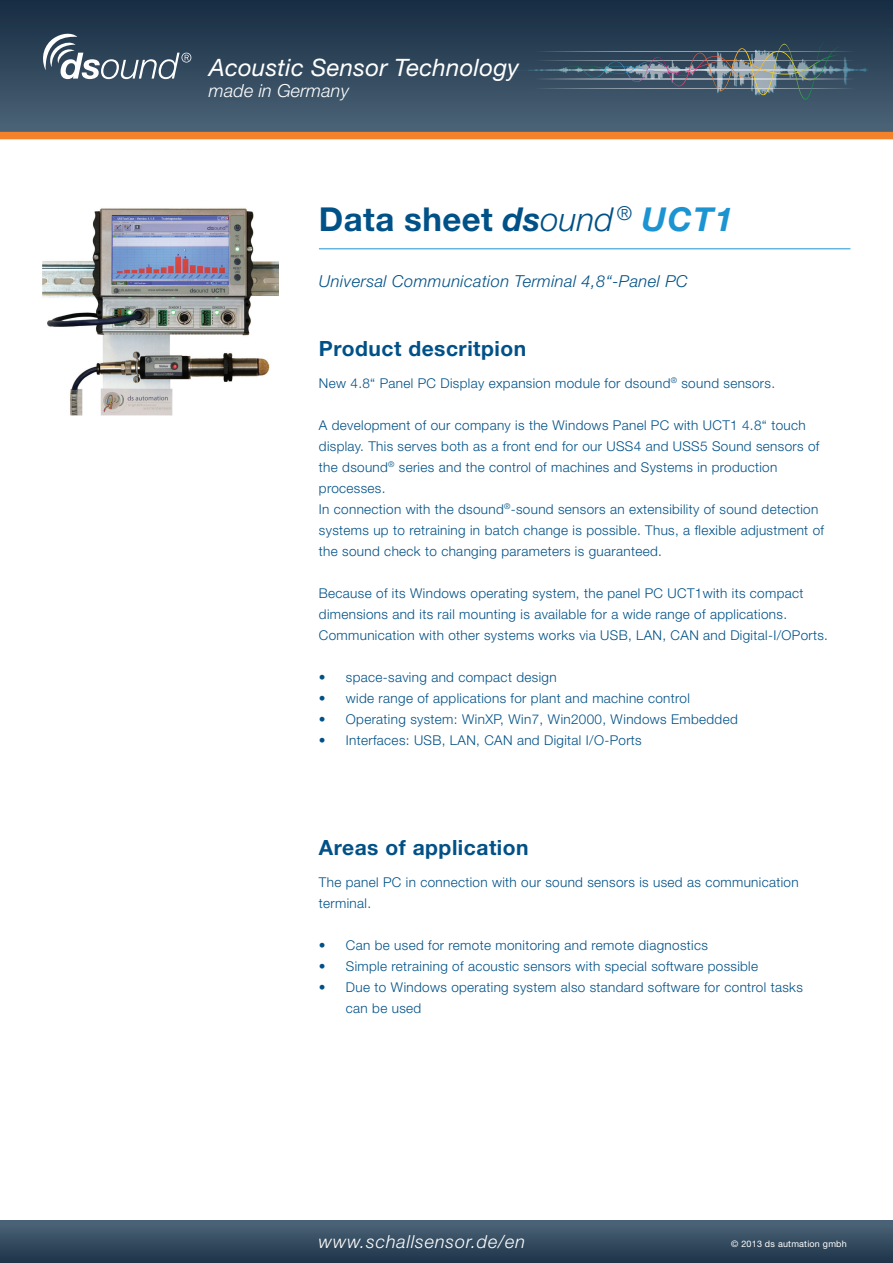
<style>
.page{position:relative;width:893px;height:1263px;background:#fff}
.page>*{position:absolute;margin:0;border:0;box-sizing:border-box;transform-origin:0 0}
.t1{font:700 33px "Helvetica Neue LT Std";letter-spacing:.015em;color:#005187}
.t2{font:italic 24px "Helvetica Neue LT Std";letter-spacing:.01em;color:#fff}
.t3{font:700 21px "Helvetica Neue LT Std";letter-spacing:.025em;color:#005187}
.t4{font:italic 300 18px "Helvetica Neue LT Std";letter-spacing:.05em;color:#fff}
.t5{font:italic 300 18px "Helvetica Neue LT Std";letter-spacing:.01em;color:#fff}
.t6{font:italic 300 16.5px "Helvetica Neue LT Std";letter-spacing:.025em;color:#005187}
.t7{font:300 13.5px/21px "Helvetica Neue LT Std";letter-spacing:.025em;color:#005187}
.t8{font:9px "Helvetica Neue LT Std";letter-spacing:.025em;color:#fff}
.s1{font-style:italic}
.s2{font-weight:300;font-style:italic}
.s3{font-style:italic;color:#1c94d2}
</style>
<div class="page">
<div style="left:0;top:0;width:893px;height:136px;background:linear-gradient(to bottom,#162b41,#4d6578)"></div>
<img style="left:509px;top:49px;width:359px;height:46px">
<svg style="left:531px;top:39px;width:310px;height:61px"></svg>
<div style="left:0;top:132px;width:893px;height:7px;background:#f4822b"></div>
<div style="left:0;top:1220px;width:893px;height:43px;background:linear-gradient(to bottom,#4e667a,#1d3349)"></div>
<svg style="left:43px;top:33px;width:148px;height:46px"></svg>
<img style="left:43px;top:208px;width:235px;height:208px">
<hr style="left:319px;top:248px;width:531px;height:1px;background:#1c94d2">
<h2 class="t2" style="left:209px;top:53px;width:312px">Acoustic Sensor Technology</h2>
<h3 class="t5" style="left:209px;top:80px;width:142px">made in Germany</h3>
<h1 class="t1" style="left:319px;top:199px;width:416px">Data sheet <span class="s1">ds</span><span class="s2">ound</span> <sup>®</sup> <span class="s3">UCT1</span></h1>
<p class="t6" style="left:319px;top:271px;width:370px">Universal Communication Terminal 4,8“-Panel PC</p>
<h3 class="t3" style="left:319px;top:336px;width:209px">Product descritpion</h3>
<p class="t7" style="left:319px;top:372px;width:458px">New 4.8“ Panel PC Display expansion module for dsound<sup>®</sup> sound sensors.</p>
<p class="t7" style="left:319px;top:414px;width:507px">A development of our company is the Windows Panel PC with UCT1 4.8“ touch display. This serves both as a front end for our USS4 and USS5 Sound sensors of the dsound<sup>®</sup> series and the control of machines and Systems in production processes.<br>In connection with the dsound<sup>®</sup>-sound sensors an extensibility of sound detection systems up to retraining in batch change is possible. Thus, a flexible adjustment of the sound check to changing parameters is guaranteed.</p>
<p class="t7" style="left:319px;top:582px;width:511px">Because of its Windows operating system, the panel PC UCT1with its compact dimensions and its rail mounting is available for a wide range of applications.<br>Communication with other systems works via USB, LAN, CAN and Digital-I/OPorts.</p>
<p class="t7" style="left:319px;top:666px;width:239px">• space-saving and compact design</p>
<p class="t7" style="left:319px;top:687px;width:372px">• wide range of applications for plant and machine control</p>
<p class="t7" style="left:319px;top:708px;width:420px">• Operating system: WinXP, Win7, Win2000, Windows Embedded</p>
<p class="t7" style="left:319px;top:729px;width:324px">• Interfaces: USB, LAN, CAN and Digital I/O-Ports</p>
<h3 class="t3" style="left:319px;top:834px;width:211px">Areas of application</h3>
<p class="t7" style="left:319px;top:871px;width:481px">The panel PC in connection with our sound sensors is used as communication terminal.</p>
<p class="t7" style="left:319px;top:934px;width:390px">• Can be used for remote monitoring and remote diagnostics</p>
<p class="t7" style="left:319px;top:955px;width:441px">• Simple retraining of acoustic sensors with special software possible</p>
<p class="t7" style="left:346px;top:976px;width:458px;text-indent:-27px">• Due to Windows operating system also standard software for control tasks can be used</p>
<h3 class="t4" style="left:319px;top:1231px;width:208px">www.schallsensor.de/en</h3>
<p class="t8" style="left:731px;top:1238px;width:117px">© 2013 ds autmation gmbh</p>
</div>
